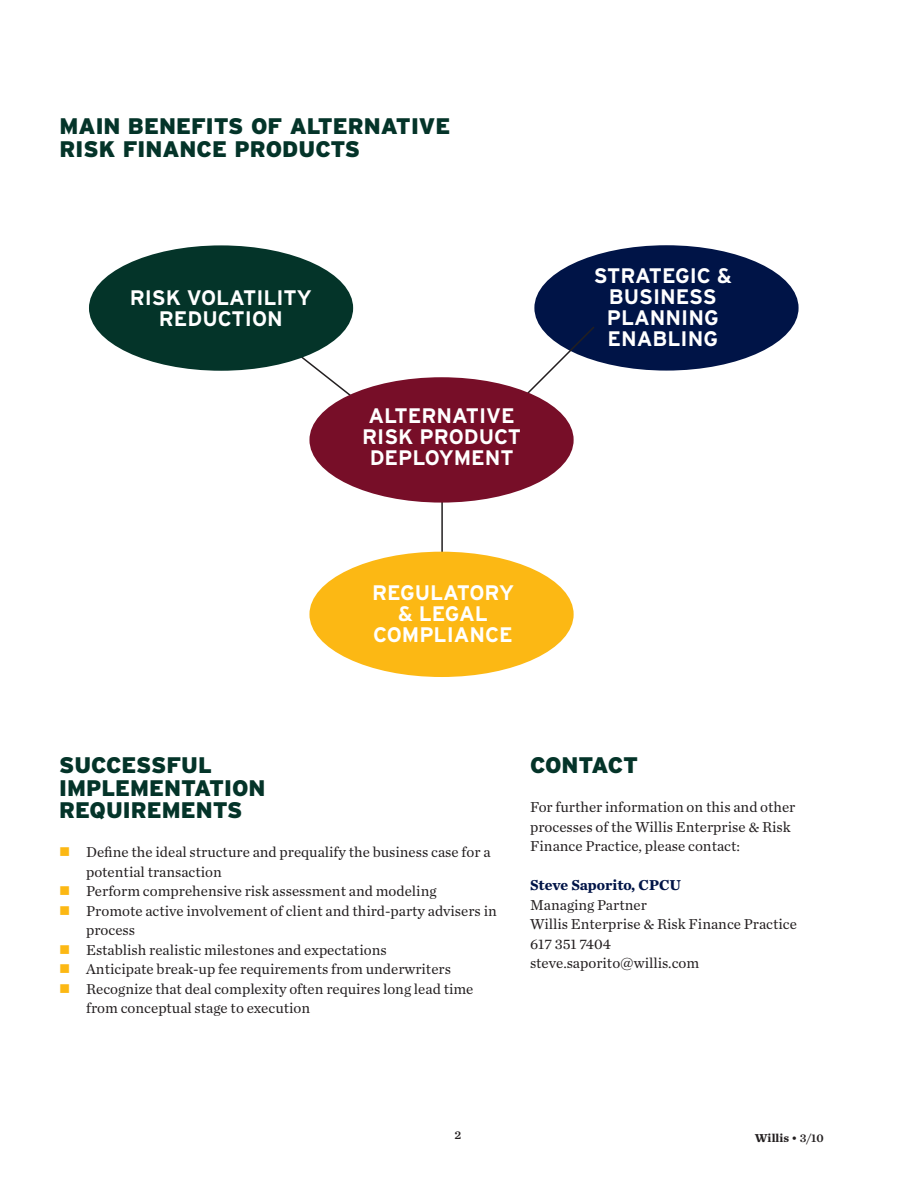
<style>
.page{position:relative;width:918px;height:1188px;background:#fff}
.page>*{position:absolute;margin:0;border:0;box-sizing:border-box;transform-origin:0 0}
.t1{font:900 22.5px/22.5px "Interstate";color:#043429}
.t2{font:900 22.5px "Interstate";letter-spacing:-.02em;color:#043429}
.t3{font:700 21px/21px "Interstate";color:#fff;text-align:center}
.t4{font:15px/19.5px "Chronicle Text G1";color:#231f20}
.t5{font:700 15px "Chronicle Text G1";color:#001447}
.t6{font:700 12px "Chronicle Text G1";color:#231f20}
.t7{font:12px "Chronicle Text G1 Semi";color:#231f20}
.s1{font-family:"Chronicle Text G1 Semi";font-weight:400}
</style>
<div class="page">
<hr style="left:441px;top:471px;width:2px;height:108px;background:#231f20">
<div style="left:309px;top:552px;width:265px;height:125px;background:#fcb814;border-radius:50%"></div>
<div style="left:534px;top:245px;width:265px;height:126px;background:#001447;border-radius:50%"></div>
<svg style="left:523px;top:325px;width:73px;height:81px"></svg>
<svg style="left:270px;top:334px;width:90px;height:68px"></svg>
<div style="left:89px;top:245px;width:264px;height:126px;background:#043429;border-radius:50%"></div>
<div style="left:309px;top:377px;width:265px;height:126px;background:#770e28;border-radius:50%"></div>
<h1 class="t1" style="left:60px;top:115px;width:392px">MAIN BENEFITS OF ALTERNATIVE<br>RISK FINANCE PRODUCTS</h1>
<h2 class="t3" style="left:130px;top:287px;width:184px">RISK VOLATILITY<br>REDUCTION</h2>
<h2 class="t3" style="left:362px;top:405px;width:160px">ALTERNATIVE<br>RISK PRODUCT<br>DEPLOYMENT</h2>
<h2 class="t3" style="left:594px;top:265px;width:139px">STRATEGIC &amp;<br>BUSINESS<br>PLANNING<br>ENABLING</h2>
<h2 class="t3" style="left:372px;top:582px;width:143px">REGULATORY &amp; LEGAL<br>COMPLIANCE</h2>
<h1 class="t1" style="left:59px;top:754px;width:208px">SUCCESSFUL<br>IMPLEMENTATION<br>REQUIREMENTS</h1>
<p class="t4" style="left:86px;top:844px;width:412px">Define the ideal structure and prequalify the business case for a potential transaction<br>Perform comprehensive risk assessment and modeling<br>Promote active involvement of client and third-party advisers in process<br>Establish realistic milestones and expectations<br>Anticipate break-up fee requirements from underwriters Recognize that deal complexity often requires long lead time from conceptual stage to execution</p>
<h1 class="t2" style="left:530px;top:752px;width:110px">CONTACT</h1>
<p class="t4" style="left:530px;top:799px;width:267px">For further information on this and other processes of the Willis Enterprise &amp; Risk<br>Finance Practice, please contact:</p>
<p class="t5" style="left:530px;top:880px;width:153px">Steve Saporito, CPCU</p>
<p class="t4" style="left:530px;top:896px;width:268px">Managing Partner<br>Willis Enterprise &amp; Risk Finance Practice<br>617 351 7404<br>steve.saporito@willis.com</p>
<p class="t7" style="left:454px;top:1131px;width:8px">2</p>
<p class="t6" style="left:755px;top:1134px;width:70px">Willis <span class="s1">• 3/10</span></p>
</div>
